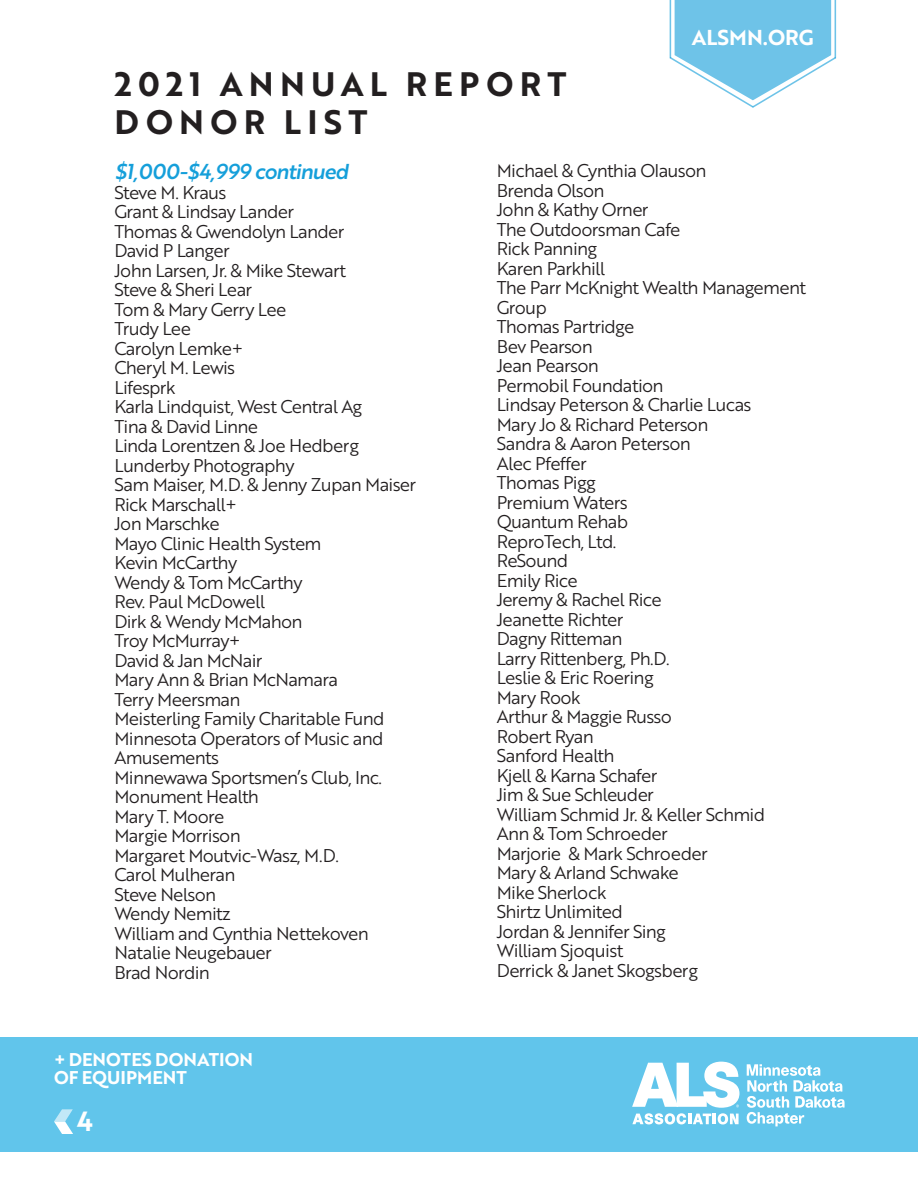
<style>
.page{position:relative;width:918px;height:1188px;background:#fff}
.page>*{position:absolute;margin:0;border:0;box-sizing:border-box;transform-origin:0 0}
.COBER_BIG{font:33px/37.5px "Brother 1816 Bold";letter-spacing:.19em;color:#231f20}
.Left{font:27px "Brother 1816 Bold";color:#fff}
.Left-2{font:21px "Brother 1816 Medium Italic";letter-spacing:-.04em;color:#159fda}
.Left-3{font:21px "Brother 1816 Bold";color:#fff}
.Left-4{font:18px/19.5px "Brother 1816 Book";letter-spacing:-.04em;color:#231f20}
.Left-5{font:18px/18px "Brother 1816 Bold";color:#fff}
</style>
<div class="page">
<svg style="left:669px;top:0;width:168px;height:108px"></svg>
<div style="left:0;top:1037px;width:918px;height:114px;background:#61c5eb"></div>
<svg style="left:747px;top:1064px;width:98px;height:62px"></svg>
<svg style="left:632px;top:1062px;width:107px;height:63px"></svg>
<svg style="left:54px;top:1109px;width:19px;height:25px"></svg>
<p class="COBER_BIG" style="left:114px;top:65px;width:454px">2021 ANNUAL REPORT<br>DONOR LIST</p>
<p class="Left-3" style="left:692px;top:22px;width:123px">ALSMN.ORG</p>
<p class="Left-2" style="left:114px;top:156px;width:236px">$1,000-$4,999 continued</p>
<p class="Left-4" style="left:114px;top:182px;width:114px">Steve M. Kraus</p>
<p class="Left-4" style="left:114px;top:201px;width:181px">Grant &amp; Lindsay Lander</p>
<p class="Left-4" style="left:114px;top:221px;width:231px">Thomas &amp; Gwendolyn Lander</p>
<p class="Left-4" style="left:114px;top:240px;width:117px">David P Langer</p>
<p class="Left-4" style="left:114px;top:260px;width:233px">John Larsen, Jr. &amp; Mike Stewart</p>
<p class="Left-4" style="left:114px;top:279px;width:139px">Steve &amp; Sheri Lear</p>
<p class="Left-4" style="left:114px;top:299px;width:174px">Tom &amp; Mary Gerry Lee</p>
<p class="Left-4" style="left:114px;top:318px;width:78px">Trudy Lee</p>
<p class="Left-4" style="left:114px;top:338px;width:130px">Carolyn Lemke+</p>
<p class="Left-4" style="left:114px;top:357px;width:122px">Cheryl M. Lewis</p>
<p class="Left-4" style="left:114px;top:377px;width:63px">Lifesprk</p>
<p class="Left-4" style="left:114px;top:396px;width:249px">Karla Lindquist, West Central Ag</p>
<p class="Left-4" style="left:114px;top:416px;width:145px">Tina &amp; David Linne</p>
<p class="Left-4" style="left:114px;top:435px;width:246px">Linda Lorentzen &amp; Joe Hedberg</p>
<p class="Left-4" style="left:114px;top:455px;width:181px">Lunderby Photography</p>
<p class="Left-4" style="left:114px;top:474px;width:303px">Sam Maiser, M.D. &amp; Jenny Zupan Maiser</p>
<p class="Left-4" style="left:114px;top:494px;width:124px">Rick Marschall+</p>
<p class="Left-4" style="left:114px;top:513px;width:107px">Jon Marschke</p>
<p class="Left-4" style="left:114px;top:533px;width:209px">Mayo Clinic Health System</p>
<p class="Left-4" style="left:114px;top:552px;width:124px">Kevin McCarthy</p>
<p class="Left-4" style="left:114px;top:572px;width:190px">Wendy &amp; Tom McCarthy</p>
<p class="Left-4" style="left:114px;top:591px;width:152px">Rev. Paul McDowell</p>
<p class="Left-4" style="left:114px;top:611px;width:190px">Dirk &amp; Wendy McMahon</p>
<p class="Left-4" style="left:114px;top:630px;width:128px">Troy McMurray+</p>
<p class="Left-4" style="left:114px;top:650px;width:150px">David &amp; Jan McNair</p>
<p class="Left-4" style="left:114px;top:669px;width:225px">Mary Ann &amp; Brian McNamara</p>
<p class="Left-4" style="left:114px;top:689px;width:128px">Terry Meersman</p>
<p class="Left-4" style="left:114px;top:708px;width:272px">Meisterling Family Charitable Fund</p>
<p class="Left-4" style="left:114px;top:728px;width:271px">Minnesota Operators of Music and<br>Amusements</p>
<p class="Left-4" style="left:114px;top:767px;width:269px">Minnewawa Sportsmen’s Club, Inc.</p>
<p class="Left-4" style="left:114px;top:786px;width:146px">Monument Health</p>
<p class="Left-4" style="left:114px;top:806px;width:111px">Mary T. Moore</p>
<p class="Left-4" style="left:114px;top:825px;width:128px">Margie Morrison</p>
<p class="Left-4" style="left:114px;top:845px;width:226px">Margaret Moutvic-Wasz, M.D.</p>
<p class="Left-4" style="left:114px;top:864px;width:122px">Carol Mulheran</p>
<p class="Left-4" style="left:114px;top:884px;width:103px">Steve Nelson</p>
<p class="Left-4" style="left:114px;top:903px;width:118px">Wendy Nemitz</p>
<p class="Left-4" style="left:114px;top:923px;width:256px">William and Cynthia Nettekoven</p>
<p class="Left-4" style="left:114px;top:942px;width:159px">Natalie Neugebauer</p>
<p class="Left-4" style="left:114px;top:962px;width:97px">Brad Nordin</p>
<p class="Left-5" style="left:54px;top:1050px;width:201px">+ DENOTES DONATION<br>OF EQUIPMENT</p>
<p class="Left" style="left:77px;top:1101px;width:18px">4</p>
<p class="Left-4" style="left:497px;top:160px;width:211px">Michael &amp; Cynthia Olauson</p>
<p class="Left-4" style="left:497px;top:180px;width:109px">Brenda Olson</p>
<p class="Left-4" style="left:497px;top:199px;width:153px">John &amp; Kathy Orner</p>
<p class="Left-4" style="left:497px;top:219px;width:185px">The Outdoorsman Cafe</p>
<p class="Left-4" style="left:497px;top:238px;width:102px">Rick Panning</p>
<p class="Left-4" style="left:497px;top:258px;width:110px">Karen Parkhill</p>
<p class="Left-4" style="left:497px;top:277px;width:311px">The Parr McKnight Wealth Management<br>Group</p>
<p class="Left-4" style="left:497px;top:316px;width:139px">Thomas Partridge</p>
<p class="Left-4" style="left:497px;top:336px;width:98px">Bev Pearson</p>
<p class="Left-4" style="left:497px;top:355px;width:104px">Jean Pearson</p>
<p class="Left-4" style="left:497px;top:375px;width:168px">Permobil Foundation</p>
<p class="Left-4" style="left:497px;top:394px;width:256px">Lindsay Peterson &amp; Charlie Lucas</p>
<p class="Left-4" style="left:497px;top:414px;width:213px">Mary Jo &amp; Richard Peterson</p>
<p class="Left-4" style="left:497px;top:433px;width:196px">Sandra &amp; Aaron Peterson</p>
<p class="Left-4" style="left:497px;top:453px;width:91px">Alec Pfeffer</p>
<p class="Left-4" style="left:497px;top:472px;width:101px">Thomas Pigg</p>
<p class="Left-4" style="left:497px;top:492px;width:133px">Premium Waters</p>
<p class="Left-4" style="left:497px;top:511px;width:133px">Quantum Rehab</p>
<p class="Left-4" style="left:497px;top:531px;width:121px">ReproTech, Ltd.</p>
<p class="Left-4" style="left:497px;top:550px;width:73px">ReSound</p>
<p class="Left-4" style="left:497px;top:570px;width:82px">Emily Rice</p>
<p class="Left-4" style="left:497px;top:589px;width:166px">Jeremy &amp; Rachel Rice</p>
<p class="Left-4" style="left:497px;top:609px;width:128px">Jeanette Richter</p>
<p class="Left-4" style="left:497px;top:628px;width:127px">Dagny Ritteman</p>
<p class="Left-4" style="left:497px;top:648px;width:174px">Larry Rittenberg, Ph.D.</p>
<p class="Left-4" style="left:497px;top:667px;width:158px">Leslie &amp; Eric Roering</p>
<p class="Left-4" style="left:497px;top:687px;width:86px">Mary Rook</p>
<p class="Left-4" style="left:497px;top:706px;width:177px">Arthur &amp; Maggie Russo</p>
<p class="Left-4" style="left:497px;top:726px;width:99px">Robert Ryan</p>
<p class="Left-4" style="left:497px;top:745px;width:119px">Sanford Health</p>
<p class="Left-4" style="left:497px;top:765px;width:162px">Kjell &amp; Karna Schafer</p>
<p class="Left-4" style="left:497px;top:784px;width:159px">Jim &amp; Sue Schleuder</p>
<p class="Left-4" style="left:497px;top:804px;width:270px">William Schmid Jr. &amp; Keller Schmid</p>
<p class="Left-4" style="left:497px;top:823px;width:173px">Ann &amp; Tom Schroeder</p>
<p class="Left-4" style="left:497px;top:843px;width:212px">Marjorie &amp; Mark Schroeder</p>
<p class="Left-4" style="left:497px;top:862px;width:184px">Mary &amp; Arland Schwake</p>
<p class="Left-4" style="left:497px;top:882px;width:111px">Mike Sherlock</p>
<p class="Left-4" style="left:497px;top:901px;width:128px">Shirtz Unlimited</p>
<p class="Left-4" style="left:497px;top:921px;width:171px">Jordan &amp; Jennifer Sing</p>
<p class="Left-4" style="left:497px;top:940px;width:128px">William Sjoquist</p>
<p class="Left-4" style="left:497px;top:960px;width:203px">Derrick &amp; Janet Skogsberg</p>
</div>
